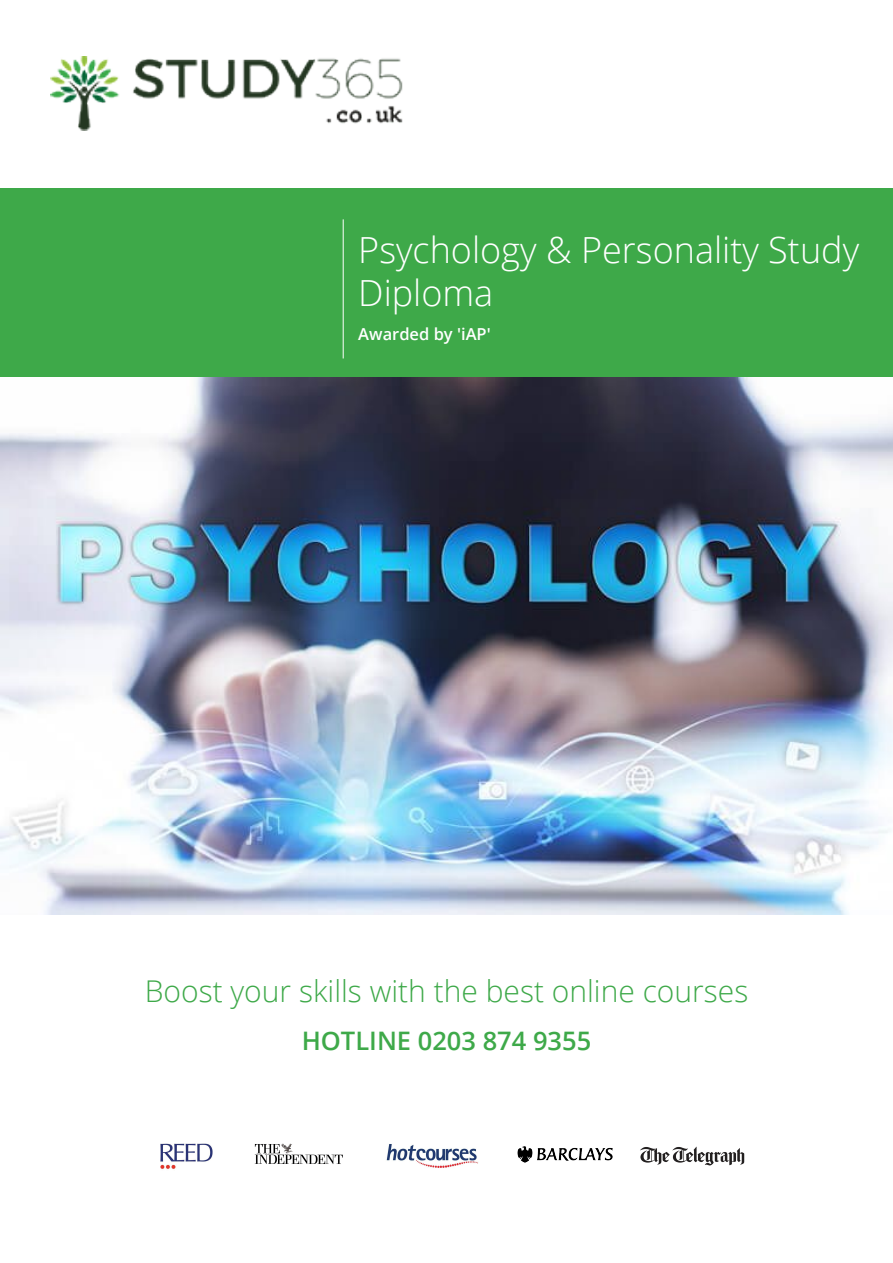
<style>
.page{position:relative;width:893px;height:1263px;background:#fff}
.page>*{position:absolute;margin:0;border:0;box-sizing:border-box;transform-origin:0 0}
.t1{font:300 36px/43.2px "Open Sans";color:#fff}
.t2{font:300 30px "Open Sans";color:#3ea949}
.t3{font:600 25.5px "Open Sans";color:#3ea949}
.t4{font:600 16.5px "Open Sans";color:#fff}
</style>
<div class="page">
<img style="left:50px;top:56px;width:353px;height:75px">
<img style="left:160px;top:1143px;width:53px;height:26px">
<img style="left:254px;top:1143px;width:89px;height:21px">
<img style="left:386px;top:1144px;width:92px;height:24px">
<img style="left:518px;top:1146px;width:95px;height:17px">
<img style="left:640px;top:1146px;width:105px;height:20px">
<div style="left:0;top:188px;width:893px;height:195px;background:#3ea949"></div>
<hr style="left:343px;top:219px;width:1px;height:139px;background:#fff">
<img style="left:1px;top:378px;width:892px;height:536px">
<p class="t1" style="left:358px;top:227px;width:502px">Psychology &amp; Personality Study<br>Diploma</p>
<p class="t4" style="left:358px;top:323px;width:134px">Awarded by 'iAP'</p>
<p class="t2" style="left:145px;top:971px;width:605px">Boost your skills with the best online courses</p>
<p class="t3" style="left:302px;top:1023px;width:291px">HOTLINE 0203 874 9355</p>
</div>
